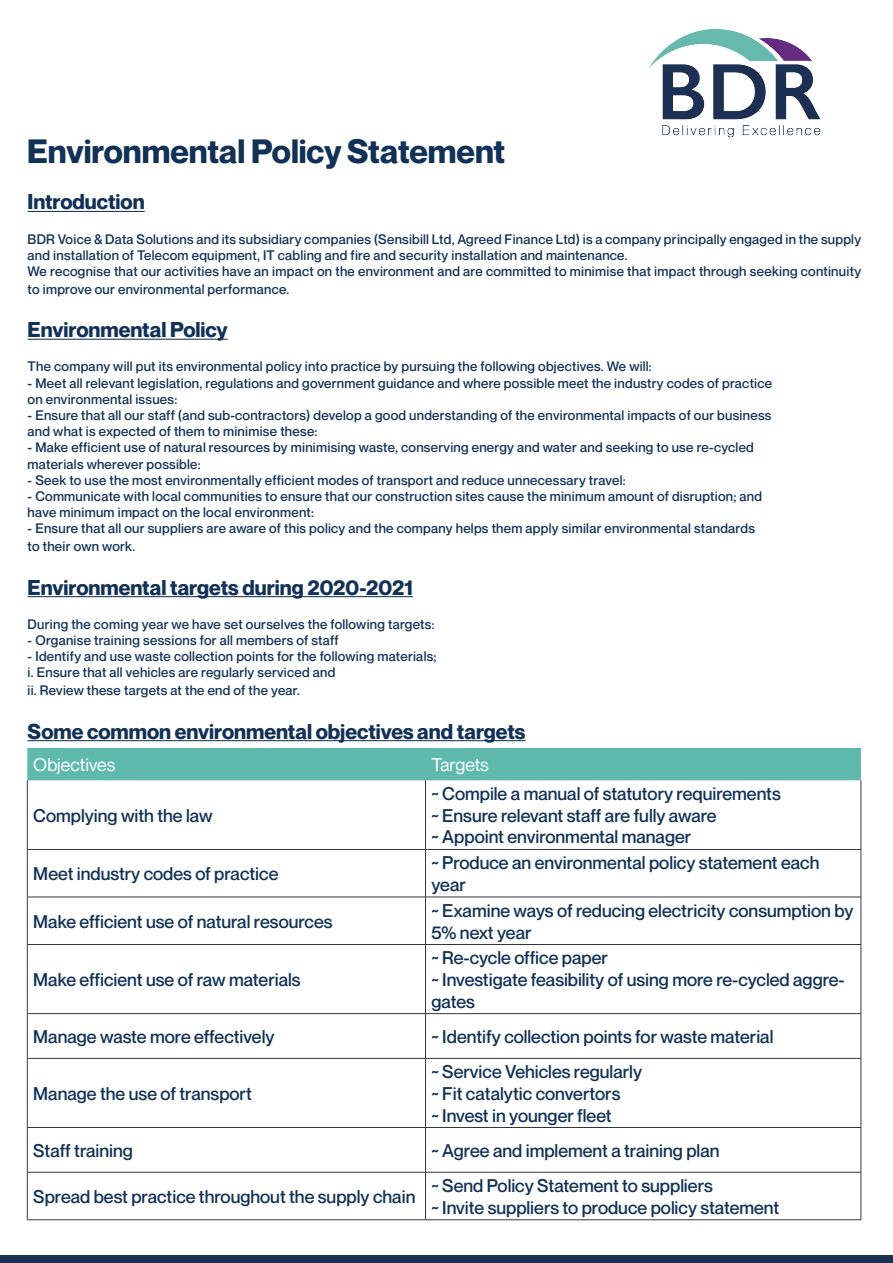
<style>
.page{position:relative;width:893px;height:1263px;background:#fff}
.page>*{position:absolute;margin:0;border:0;box-sizing:border-box;transform-origin:0 0}
.t1{font:700 33px "Neue Montreal";color:#113156}
.t2{font:700 21px "Neue Montreal";color:#113156}
.t3{font:500 18px/21.6px "Neue Montreal";color:#113156}
.t4{font:18px "Neue Montreal";color:#fff}
.t5{font:500 13.5px/16.2px "Neue Montreal";letter-spacing:.02em;color:#113156}
</style>
<div class="page">
<hr style="left:28px;top:211px;width:117px;height:1px;background:#113156">
<hr style="left:28px;top:339px;width:200px;height:1px;background:#113156">
<hr style="left:28px;top:596px;width:385px;height:1px;background:#113156">
<hr style="left:28px;top:740px;width:498px;height:1px;background:#113156">
<div style="left:27px;top:748px;width:834px;height:32px;background:#5fb9ac"></div>
<hr style="left:27px;top:780px;width:1px;height:69px;background:#333638">
<hr style="left:425px;top:780px;width:1px;height:69px;background:#333638">
<hr style="left:861px;top:780px;width:1px;height:69px;background:#333638">
<hr style="left:27px;top:849px;width:398px;height:1px;background:#333638">
<hr style="left:27px;top:850px;width:1px;height:47px;background:#333638">
<hr style="left:425px;top:849px;width:436px;height:1px;background:#333638">
<hr style="left:425px;top:850px;width:1px;height:47px;background:#333638">
<hr style="left:861px;top:850px;width:1px;height:47px;background:#333638">
<hr style="left:27px;top:897px;width:398px;height:1px;background:#333638">
<hr style="left:27px;top:897px;width:1px;height:47px;background:#333638">
<hr style="left:425px;top:897px;width:436px;height:1px;background:#333638">
<hr style="left:425px;top:897px;width:1px;height:47px;background:#333638">
<hr style="left:861px;top:897px;width:1px;height:47px;background:#333638">
<hr style="left:27px;top:944px;width:398px;height:1px;background:#333638">
<hr style="left:27px;top:945px;width:1px;height:68px;background:#333638">
<hr style="left:425px;top:944px;width:436px;height:1px;background:#333638">
<hr style="left:425px;top:945px;width:1px;height:68px;background:#333638">
<hr style="left:861px;top:945px;width:1px;height:68px;background:#333638">
<hr style="left:27px;top:1013px;width:398px;height:1px;background:#333638">
<hr style="left:27px;top:1014px;width:1px;height:44px;background:#333638">
<hr style="left:425px;top:1013px;width:436px;height:1px;background:#333638">
<hr style="left:425px;top:1014px;width:1px;height:44px;background:#333638">
<hr style="left:861px;top:1014px;width:1px;height:44px;background:#333638">
<hr style="left:27px;top:1058px;width:398px;height:1px;background:#333638">
<hr style="left:27px;top:1058px;width:1px;height:69px;background:#333638">
<hr style="left:425px;top:1058px;width:436px;height:1px;background:#333638">
<hr style="left:425px;top:1058px;width:1px;height:69px;background:#333638">
<hr style="left:861px;top:1058px;width:1px;height:69px;background:#333638">
<hr style="left:27px;top:1127px;width:398px;height:1px;background:#333638">
<hr style="left:27px;top:1128px;width:1px;height:44px;background:#333638">
<hr style="left:425px;top:1127px;width:436px;height:1px;background:#333638">
<hr style="left:425px;top:1128px;width:1px;height:44px;background:#333638">
<hr style="left:861px;top:1128px;width:1px;height:44px;background:#333638">
<hr style="left:27px;top:1172px;width:398px;height:1px;background:#333638">
<hr style="left:27px;top:1172px;width:1px;height:47px;background:#333638">
<hr style="left:425px;top:1172px;width:436px;height:1px;background:#333638">
<hr style="left:425px;top:1172px;width:1px;height:47px;background:#333638">
<hr style="left:861px;top:1172px;width:1px;height:47px;background:#333638">
<hr style="left:27px;top:1219px;width:398px;height:1px;background:#333638">
<hr style="left:425px;top:1219px;width:436px;height:1px;background:#333638">
<div style="left:0;top:1255px;width:893px;height:8px;background:#1d3054"></div>
<img style="left:648px;top:29px;width:173px;height:109px">
<p class="t1" style="left:27px;top:131px;width:479px">Environmental Policy Statement</p>
<p class="t2" style="left:28px;top:189px;width:119px">Introduction</p>
<p class="t5" style="left:28px;top:231px;width:835px">BDR Voice &amp; Data Solutions and its subsidiary companies (Sensibill Ltd, Agreed Finance Ltd) is a company principally engaged in the supply and installation of Telecom equipment, IT cabling and fire and security installation and maintenance.</p>
<p class="t5" style="left:28px;top:262px;width:835px;line-height:18px">We recognise that our activities have an impact on the environment and are committed to minimise that impact through seeking continuity to improve our environmental performance.</p>
<p class="t2" style="left:28px;top:317px;width:202px">Environmental Policy</p>
<p class="t5" style="left:28px;top:358px;width:626px">The company will put its environmental policy into practice by pursuing the following objectives. We will:</p>
<p class="t5" style="left:28px;top:375px;width:746px">- Meet all relevant legislation, regulations and government guidance and where possible meet the industry codes of practice</p>
<p class="t5" style="left:28px;top:391px;width:151px">on environmental issues:</p>
<p class="t5" style="left:28px;top:407px;width:745px">- Ensure that all our staff (and sub-contractors) develop a good understanding of the environmental impacts of our business</p>
<p class="t5" style="left:28px;top:423px;width:291px">and what is expected of them to minimise these:</p>
<p class="t5" style="left:28px;top:439px;width:728px">- Make efficient use of natural resources by minimising waste, conserving energy and water and seeking to use re-cycled</p>
<p class="t5" style="left:28px;top:456px;width:175px">materials wherever possible:</p>
<p class="t5" style="left:28px;top:472px;width:600px">- Seek to use the most environmentally efficient modes of transport and reduce unnecessary travel:</p>
<p class="t5" style="left:28px;top:488px;width:736px">- Communicate with local communities to ensure that our construction sites cause the minimum amount of disruption; and</p>
<p class="t5" style="left:28px;top:504px;width:288px">have minimum impact on the local environment:</p>
<p class="t5" style="left:28px;top:520px;width:729px">- Ensure that all our suppliers are aware of this policy and the company helps them apply similar environmental standards</p>
<p class="t5" style="left:28px;top:538px;width:109px">to their own work.</p>
<p class="t2" style="left:28px;top:574px;width:387px">Environmental targets during 2020-2021</p>
<p class="t5" style="left:28px;top:616px;width:408px">During the coming year we have set ourselves the following targets:</p>
<p class="t5" style="left:28px;top:632px;width:313px">- Organise training sessions for all members of staff</p>
<p class="t5" style="left:28px;top:648px;width:410px">- Identify and use waste collection points for the following materials;</p>
<p class="t5" style="left:28px;top:664px;width:309px">i. Ensure that all vehicles are regularly serviced and</p>
<p class="t5" style="left:28px;top:682px;width:274px">ii. Review these targets at the end of the year.</p>
<p class="t2" style="left:28px;top:718px;width:499px">Some common environmental objectives and targets</p>
<p class="t4" style="left:33px;top:754px;width:84px">Objectives</p>
<p class="t4" style="left:431px;top:754px;width:59px">Targets</p>
<p class="t3" style="left:33px;top:805px;width:181px">Complying with the law</p>
<p class="t3" style="left:431px;top:783px;width:351px">~ Compile a manual of statutory requirements</p>
<p class="t3" style="left:431px;top:805px;width:287px">~ Ensure relevant staff are fully aware</p>
<p class="t3" style="left:431px;top:826px;width:261px">~ Appoint environmental manager</p>
<p class="t3" style="left:33px;top:863px;width:247px">Meet industry codes of practice</p>
<p class="t3" style="left:431px;top:852px;width:389px">~ Produce an environmental policy statement each year</p>
<p class="t3" style="left:33px;top:910px;width:301px">Make efficient use of natural resources</p>
<p class="t3" style="left:431px;top:900px;width:423px">~ Examine ways of reducing electricity consumption by<br>5% next year</p>
<p class="t3" style="left:33px;top:969px;width:269px">Make efficient use of raw materials</p>
<p class="t3" style="left:431px;top:947px;width:178px">~ Re-cycle office paper</p>
<p class="t3" style="left:431px;top:969px;width:415px">~ Investigate feasibility of using more re-cycled aggre&shy;gates</p>
<p class="t3" style="left:33px;top:1026px;width:243px">Manage waste more effectively</p>
<p class="t3" style="left:431px;top:1026px;width:343px">~ Identify collection points for waste material</p>
<p class="t3" style="left:33px;top:1083px;width:220px">Manage the use of transport</p>
<p class="t3" style="left:431px;top:1061px;width:212px">~ Service Vehicles regularly</p>
<p class="t3" style="left:431px;top:1083px;width:190px">~ Fit catalytic convertors</p>
<p class="t3" style="left:431px;top:1104px;width:182px">~ Invest in younger fleet</p>
<p class="t3" style="left:33px;top:1140px;width:101px">Staff training</p>
<p class="t3" style="left:431px;top:1140px;width:289px">~ Agree and implement a training plan</p>
<p class="t3" style="left:33px;top:1186px;width:384px">Spread best practice throughout the supply chain</p>
<p class="t3" style="left:431px;top:1175px;width:283px">~ Send Policy Statement to suppliers</p>
<p class="t3" style="left:431px;top:1196px;width:349px">~ Invite suppliers to produce policy statement</p>
</div>
